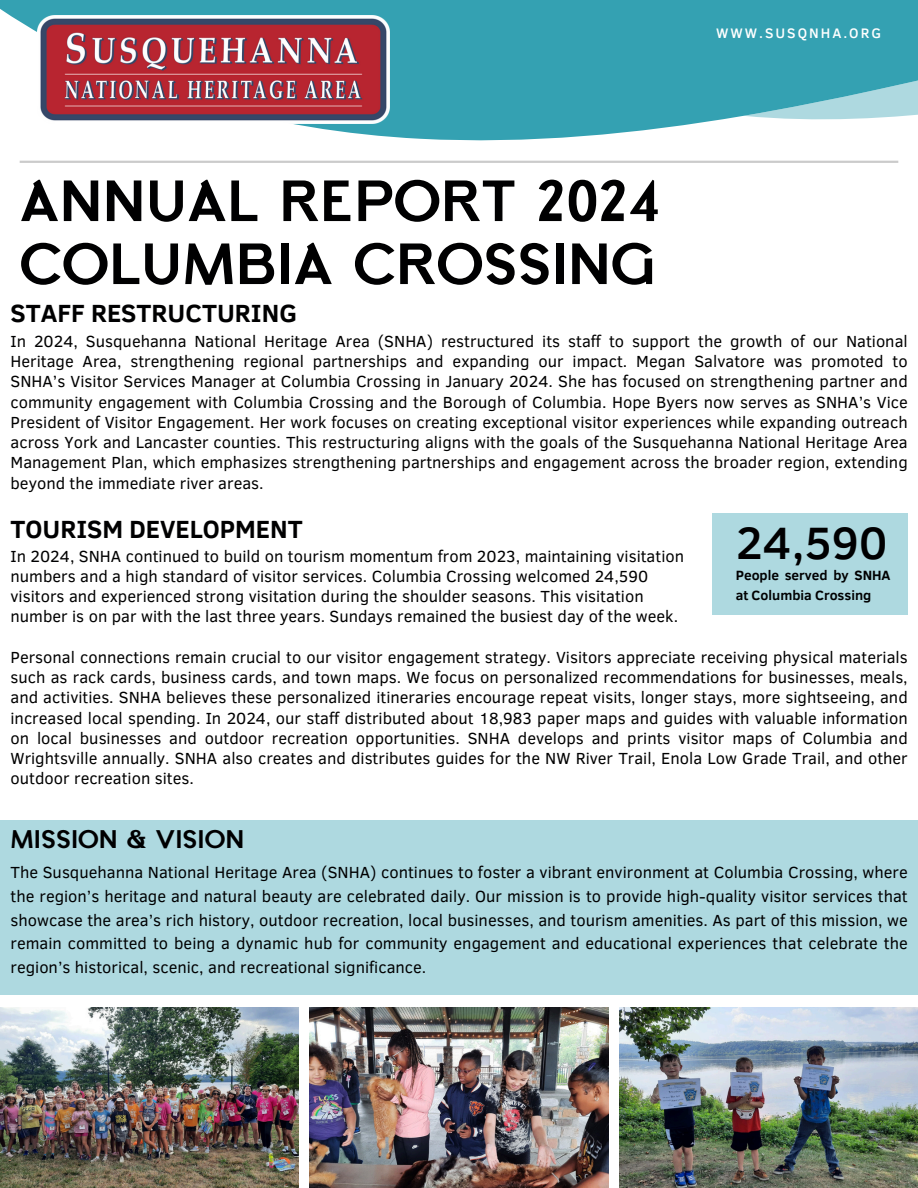
<style>
.page{position:relative;width:918px;height:1188px;background:#fff}
.page>*{position:absolute;margin:0;border:0;box-sizing:border-box;transform-origin:0 0}
.t1{font:700 57.9px/63px "Calmius Sans Low";color:#000001}
.t2{font:500 46.5px "Clear Sans";color:#000001}
.t3{font:700 25.5px "Clear Sans";color:#000001}
.t4{font:700 25.5px "Calmius Sans Low";color:#000001}
.t5{font:16.5px/20.2px "Clear Sans";color:#000001;text-align:justify}
.t6{font:500 14.1px "Clear Sans";letter-spacing:.14em;color:#fff}
.t7{font:700 13.8px/19.2px "Clear Sans";color:#000001}
</style>
<div class="page">
<img style="left:0;top:1008px;width:298px;height:180px">
<img style="left:309px;top:1008px;width:300px;height:180px">
<img style="left:620px;top:1008px;width:298px;height:180px">
<div style="left:712px;top:513px;width:196px;height:101px;background:#aed9e0"></div>
<svg style="left:0;top:0;width:918px;height:141px;fill:#34a1b2"></svg>
<hr style="left:20px;top:161px;width:878px;height:2px;background:#cbcbcb">
<img style="left:37px;top:15px;width:353px;height:108px">
<div style="left:0;top:821px;width:918px;height:174px;background:#aed9e0"></div>
<h4 class="t1" style="left:20px;top:170px;width:641px">ANNUAL REPORT 2024<br>COLUMBIA CROSSING</h4>
<h4 class="t6" style="left:716px;top:22px;width:167px">WWW.SUSQNHA.ORG</h4>
<p class="t3" style="left:11px;top:295px;width:288px">STAFF RESTRUCTURING</p>
<p class="t5" style="left:11px;top:330px;width:899px">In 2024, Susquehanna National Heritage Area (SNHA) restructured its staff to support the growth of our National Heritage Area, strengthening regional partnerships and expanding our impact. Megan Salvatore was promoted to SNHA’s Visitor Services Manager at Columbia Crossing in January 2024. She has focused on strengthening partner and community engagement with Columbia Crossing and the Borough of Columbia. Hope Byers now serves as SNHA’s Vice President of Visitor Engagement. Her work focuses on creating exceptional visitor experiences while expanding outreach across York and Lancaster counties. This restructuring aligns with the goals of the Susquehanna National Heritage Area Management Plan, which emphasizes strengthening partnerships and engagement across the broader region, extending beyond the immediate river areas.</p>
<p class="t3" style="left:11px;top:511px;width:294px">TOURISM DEVELOPMENT</p>
<p class="t5" style="left:11px;top:545px;width:675px;text-align:left">In 2024, SNHA continued to build on tourism momentum from 2023, maintaining visitation numbers and a high standard of visitor services. Columbia Crossing welcomed 24,590 visitors and experienced strong visitation during the shoulder seasons. This visitation number is on par with the last three years. Sundays remained the busiest day of the week.</p>
<h5 class="t5" style="left:11px;top:646px;width:899px">Personal connections remain crucial to our visitor engagement strategy. Visitors appreciate receiving physical materials such as rack cards, business cards, and town maps. We focus on personalized recommendations for businesses, meals, and activities. SNHA believes these personalized itineraries encourage repeat visits, longer stays, more sightseeing, and increased local spending. In 2024, our staff distributed about 18,983 paper maps and guides with valuable information on local businesses and outdoor recreation opportunities. SNHA develops and prints visitor maps of Columbia and Wrightsville annually. SNHA also creates and distributes guides for the NW River Trail, Enola Low Grade Trail, and other outdoor recreation sites.</h5>
<h1 class="t2" style="left:736px;top:509px;width:154px">24,590</h1>
<p class="t7" style="left:736px;top:565px;width:156px">People served by SNHA at Columbia Crossing</p>
<h4 class="t4" style="left:11px;top:824px;width:235px">MISSION &amp; VISION</h4>
<h2 class="t5" style="left:11px;top:860px;width:899px;line-height:23.7px">The Susquehanna National Heritage Area (SNHA) continues to foster a vibrant environment at Columbia Crossing, where the region’s heritage and natural beauty are celebrated daily. Our mission is to provide high-quality visitor services that showcase the area’s rich history, outdoor recreation, local businesses, and tourism amenities. As part of this mission, we remain committed to being a dynamic hub for community engagement and educational experiences that celebrate the region’s historical, scenic, and recreational significance.</h2>
</div>
